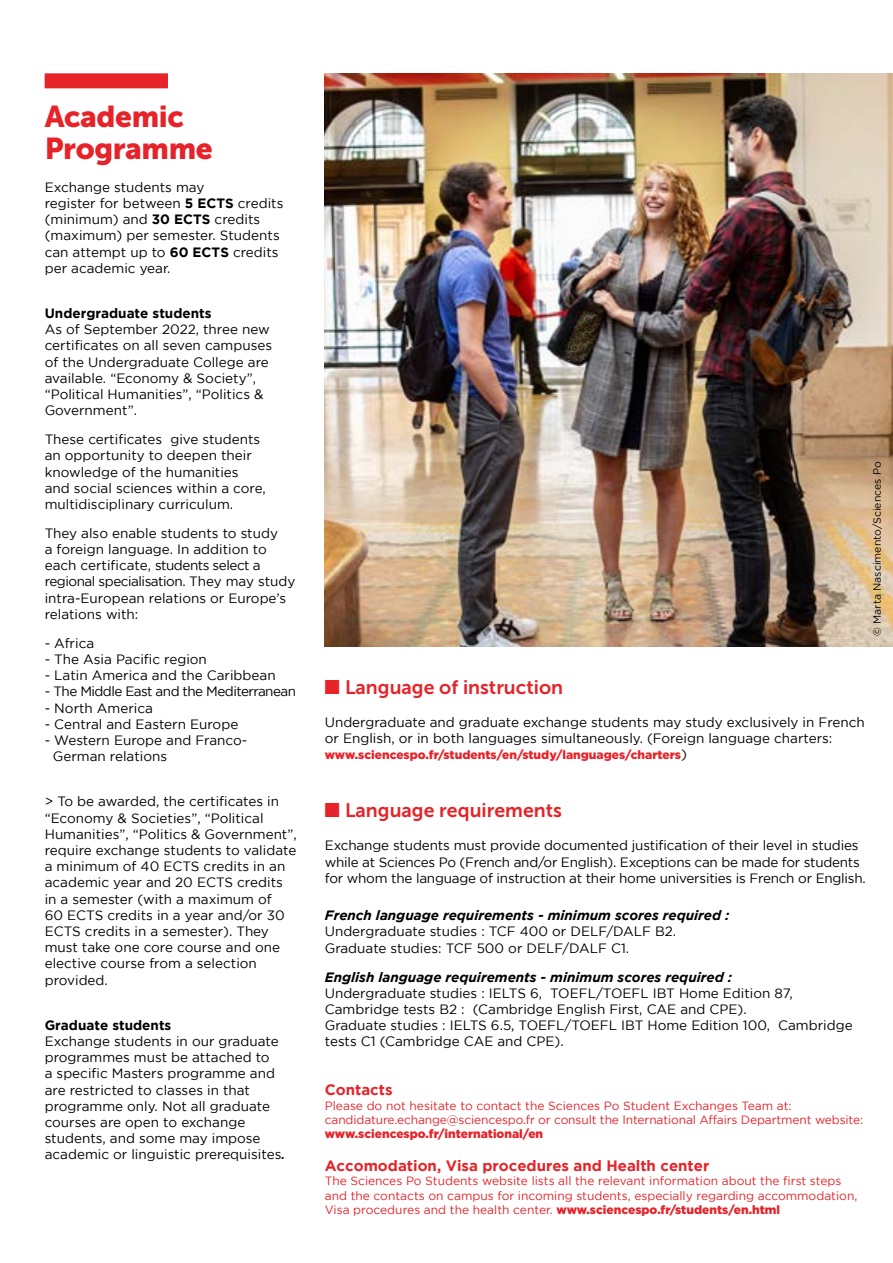
<style>
.page{position:relative;width:893px;height:1263px;background:#fff}
.page>*{position:absolute;margin:0;border:0;box-sizing:border-box;transform-origin:0 0}
.t1{font:30px/31.5px "Museo Sans 900";letter-spacing:-.015em;color:#e52329}
.t2{font:19.5px "Museo Sans 700";color:#e52329}
.t3{font:700 15px "Gotham";color:#e52329}
.t4{font:13.5px/16.2px "Gotham";color:#000}
.t5{font:13.5px/16.2px "Gotham";letter-spacing:-.02em;color:#000}
.t6{font:italic 700 13.5px "Gotham";color:#000}
.t7{font:700 13.5px "Gotham";color:#000}
.t8{font:13.5px "Gotham";letter-spacing:-.04em;color:#000}
.t9{font:12px/14.4px "Gotham";color:#e52329}
.t10{font:900 12px "Gotham";color:#e52329}
.t11{font:10.5px "Gotham";color:#000}
.s1{font-weight:700}
.s2{font-weight:500;font-style:italic}
.s3{font-family:"Monotype Sorts"}
.s4{font-weight:400;font-size:13.5px;color:#000}
.s5{font-weight:900}
</style>
<div class="page">
<div style="left:45px;top:73px;width:123px;height:15px;background:#e52329"></div>
<img style="left:325px;top:73px;width:568px;height:573px">
<h1 class="t1" style="left:45px;top:101px;width:169px">Academic<br>Programme</h1>
<p class="t4" style="left:45px;top:179px;width:240px">Exchange students may<br>register for between <span class="s1">5 ECTS</span> credits (minimum) and <span class="s1">30 ECTS</span> credits (maximum) per semester. Students can attempt up to <span class="s1">60 ECTS</span> credits per academic year.</p>
<p class="t7" style="left:45px;top:305px;width:168px">Undergraduate students</p>
<p class="t4" style="left:45px;top:321px;width:229px">As of September 2022, three new certificates on all seven campuses of the Undergraduate College are available. “Economy &amp; Society”, “Political Humanities”, “Politics &amp;<br>Government”.</p>
<p class="t4" style="left:45px;top:431px;width:223px">These certificates give students an opportunity to deepen their knowledge of the humanities and social sciences within a core, multidisciplinary curriculum.</p>
<p class="t4" style="left:45px;top:525px;width:252px">They also enable students to study<br>a foreign language. In addition to each certificate, students select a regional specialisation. They may study intra-European relations or Europe’s relations with:</p>
<p class="t4" style="left:45px;top:635px;width:51px">- Africa</p>
<p class="t4" style="left:45px;top:651px;width:164px">- The Asia Pacific region</p>
<p class="t4" style="left:45px;top:667px;width:232px">- Latin America and the Caribbean</p>
<p class="t8" style="left:45px;top:684px;width:253px">- The Middle East and the Mediterranean</p>
<p class="t4" style="left:45px;top:699px;width:110px">- North America</p>
<p class="t4" style="left:45px;top:716px;width:195px">- Central and Eastern Europe</p>
<p class="t4" style="left:53px;top:732px;width:196px;text-indent:-8px">- Western Europe and Franco-<br>German relations</p>
<p class="t4" style="left:45px;top:793px;width:254px">&gt; To be awarded, the certificates in “Economy &amp; Societies”, “Political<br>Humanities”, “Politics &amp; Government”, require exchange students to validate a minimum of 40 ECTS credits in an academic year and 20 ECTS credits in a semester (with a maximum of<br>60 ECTS credits in a year and/or 30<br>ECTS credits in a semester). They must take one core course and one elective course from a selection provided.</p>
<p class="t7" style="left:45px;top:1017px;width:128px">Graduate students</p>
<p class="t4" style="left:45px;top:1033px;width:242px">Exchange students in our graduate programmes must be attached to<br>a specific Masters programme and are restricted to classes in that programme only. Not all graduate courses are open to exchange students, and some may impose academic or linguistic prerequisites<span class="s2">.</span></p>
<p class="t11" style="left:871px;top:636px;width:176px;rotate:-90deg">© Marta Nascimento/Sciences Po</p>
<h2 class="t2" style="left:325px;top:676px;width:240px"><span class="s3">n</span> Language of instruction</h2>
<p class="t4" style="left:325px;top:714px;width:542px">Undergraduate and graduate exchange students may study exclusively in French or English, or in both languages simultaneously. (Foreign language charters:</p>
<p class="t10" style="left:325px;top:748px;width:364px">www.sciencespo.fr/students/en/study/languages/charters<span class="s4">)</span></p>
<h2 class="t2" style="left:325px;top:799px;width:239px"><span class="s3">n</span> Language requirements</h2>
<p class="t5" style="left:325px;top:837px;width:542px">Exchange students must provide documented justification of their level in studies while at Sciences Po (French and/or English). Exceptions can be made for students for whom the language of instruction at their home universities is French or English.</p>
<p class="t6" style="left:325px;top:908px;width:406px">French language requirements - minimum scores required :</p>
<p class="t4" style="left:325px;top:923px;width:353px">Undergraduate studies : TCF 400 or DELF/DALF B2.<br>Graduate studies: TCF 500 or DELF/DALF C1.</p>
<p class="t6" style="left:325px;top:969px;width:409px">English language requirements - minimum scores required :</p>
<p class="t4" style="left:325px;top:985px;width:529px">Undergraduate studies : IELTS 6, TOEFL/TOEFL IBT Home Edition 87, Cambridge tests B2 : (Cambridge English First, CAE and CPE).<br>Graduate studies : IELTS 6.5, TOEFL/TOEFL IBT Home Edition 100, Cambridge tests C1 (Cambridge CAE and CPE).</p>
<p class="t3" style="left:325px;top:1081px;width:69px">Contacts</p>
<p class="t9" style="left:325px;top:1098px;width:540px">Please do not hesitate to contact the Sciences Po Student Exchanges Team at: candidature.echange@sciencespo.fr or consult the International Affairs Department website:</p>
<p class="t10" style="left:325px;top:1127px;width:220px">www.sciencespo.fr/international/en</p>
<p class="t3" style="left:325px;top:1157px;width:386px">Accomodation, Visa procedures and Health center</p>
<p class="t9" style="left:325px;top:1173px;width:534px">The Sciences Po Students website lists all the relevant information about the first steps and the contacts on campus for incoming students, especially regarding accommodation,<br>Visa procedures and the health center. <span class="s5">www.sciencespo.fr/students/en.html</span></p>
</div>
